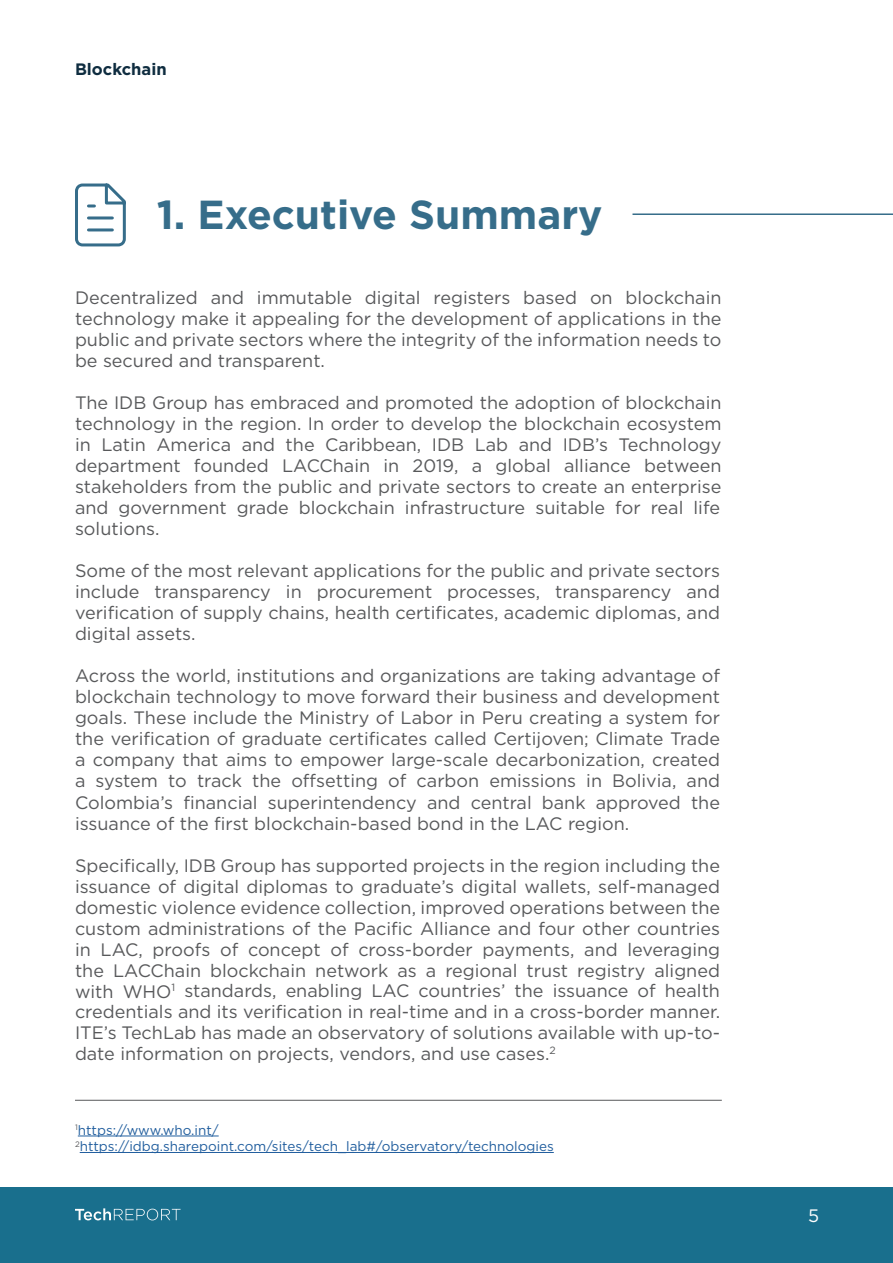
<style>
.page{position:relative;width:893px;height:1263px;background:#fff}
.page>*{position:absolute;margin:0;border:0;box-sizing:border-box;transform-origin:0 0}
.t1{font:700 40.5px "Gotham";color:#366d8a}
.t2{font:18px/21px "Gotham";color:#58595b;text-align:justify}
.t3{font:18px "Gotham";color:#fff}
.t4{font:700 16.5px "Gotham";color:#0f2d40}
.t5{font:13.5px/16.5px "Gotham";color:#215e9e}
</style>
<div class="page">
<div style="left:0;top:1187px;width:893px;height:76px;background:#196f8d"></div>
<svg style="left:75px;top:1208px;width:106px;height:12px"></svg>
<hr style="left:632px;top:213px;width:261px;height:2px;background:#366d8a">
<svg style="left:75px;top:183px;width:51px;height:64px"></svg>
<hr style="left:78px;top:1135px;width:141px;height:1px;background:#215e9e">
<hr style="left:80px;top:1152px;width:474px;height:1px;background:#215e9e">
<hr style="left:75px;top:1100px;width:647px;height:1px;background:#58595b">
<p class="t4" style="left:75px;top:58px;width:93px">Blockchain</p>
<h1 class="t1" style="left:157px;top:187px;width:447px">1. Executive Summary</h1>
<p class="t2" style="left:75px;top:287px;width:648px">Decentralized and immutable digital registers based on blockchain technology make it appealing for the development of applications in the public and private sectors where the integrity of the information needs to be secured and transparent.</p>
<p class="t2" style="left:75px;top:392px;width:648px">The IDB Group has embraced and promoted the adoption of blockchain technology in the region. In order to develop the blockchain ecosystem in Latin America and the Caribbean, IDB Lab and IDB’s Technology department founded LACChain in 2019, a global alliance between stakeholders from the public and private sectors to create an enterprise and government grade blockchain infrastructure suitable for real life solutions.</p>
<p class="t2" style="left:75px;top:560px;width:647px">Some of the most relevant applications for the public and private sectors include transparency in procurement processes, transparency and verification of supply chains, health certificates, academic diplomas, and digital assets.</p>
<p class="t2" style="left:75px;top:665px;width:647px">Across the world, institutions and organizations are taking advantage of blockchain technology to move forward their business and development goals. These include the Ministry of Labor in Peru creating a system for the verification of graduate certificates called Certijoven; Climate Trade a company that aims to empower large-scale decarbonization, created a system to track the offsetting of carbon emissions in Bolivia, and Colombia’s financial superintendency and central bank approved the issuance of the first blockchain-based bond in the LAC region.</p>
<p class="t2" style="left:75px;top:854px;width:647px">Specifically, IDB Group has supported projects in the region including the issuance of digital diplomas to graduate’s digital wallets, self-managed domestic violence evidence collection, improved operations between the custom administrations of the Pacific Alliance and four other countries in LAC, proofs of concept of cross-border payments, and leveraging the LACChain blockchain network as a regional trust registry aligned with WHO<sup>1</sup> standards, enabling LAC countries’ the issuance of health credentials and its verification in real-time and in a cross-border manner.<br>ITE’s TechLab has made an observatory of solutions available with up-to&shy;date information on projects, vendors, and use cases.<sup>2</sup></p>
<p class="t5" style="left:75px;top:1121px;width:480px"><sup>1</sup>https://www.who.int/<br><sup>2</sup>https://idbg.sharepoint.com/sites/tech_lab#/observatory/technologies</p>
<p class="t3" style="left:808px;top:1204px;width:13px">5</p>
</div>
